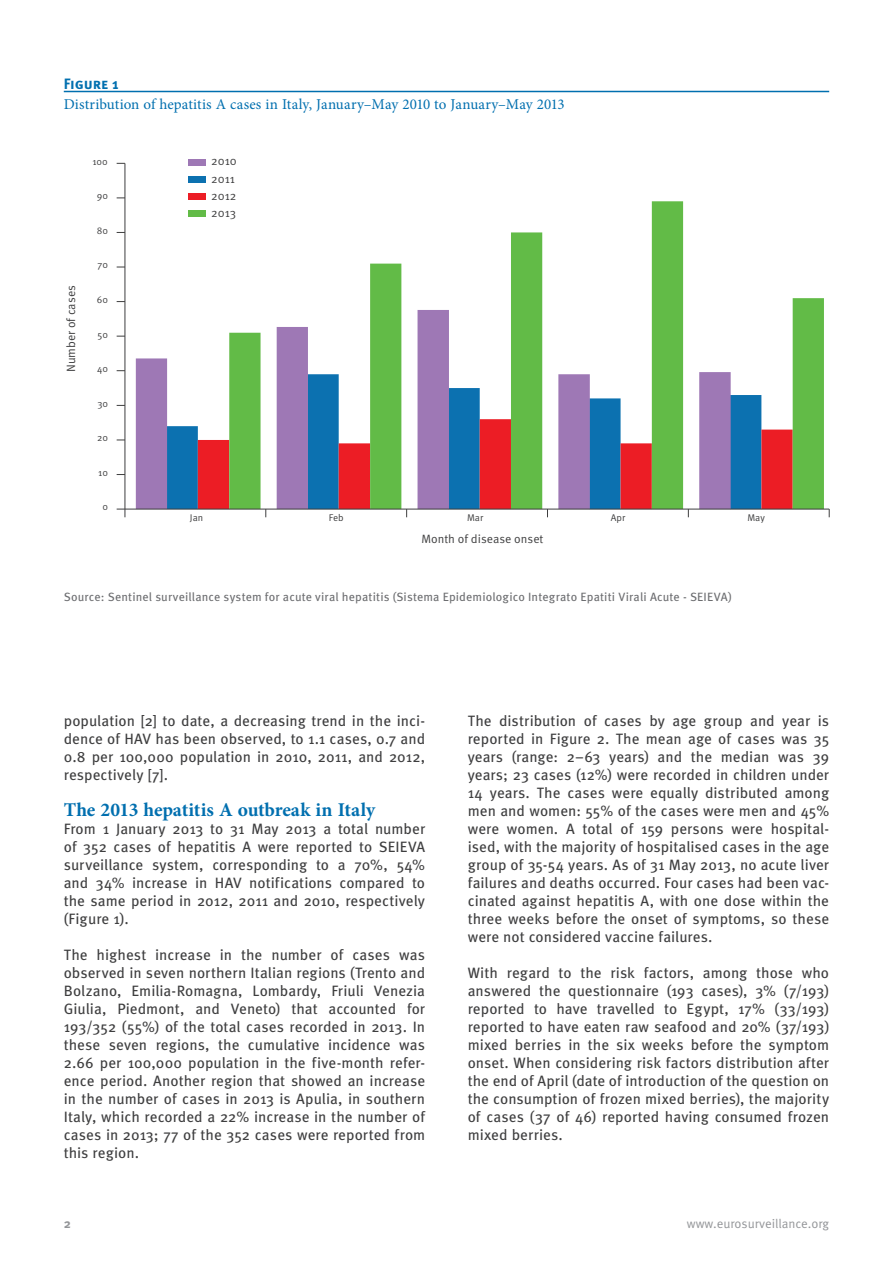
<style>
.page{position:relative;width:893px;height:1263px;background:#fff}
.page>*{position:absolute;margin:0;border:0;box-sizing:border-box;transform-origin:0 0}
.t1{font:700 19.5px "Minion Pro";letter-spacing:-.005em;color:#006faf}
.t2{font:15px/18px "Meta Pro";color:#3e3e3f;text-align:justify}
.t3{font:15px "Minion Pro";letter-spacing:.005em;color:#006faf}
.t4{font:700 15px "Meta Pro";letter-spacing:-.005em;color:#006faf}
.t5{font:12.75px "Meta Pro";color:#939598}
.t6{font:700 12.75px "Meta Pro";color:#939598}
.t7{font:12px "Meta Pro";letter-spacing:.015em;color:#6c6d70}
.t8{font:12px/17.1px "Meta Pro";color:#3e3e3f}
.t9{font:9.75px "Meta Pro";color:#3e3e3f}
</style>
<div class="page">
<hr style="left:64px;top:91px;width:765px;height:1px;background:#006faf">
<svg style="left:136px;top:358px;width:62px;height:151px;fill:#9e78b5"></svg>
<div style="left:198px;top:440px;width:31px;height:69px;background:#ec1d25"></div>
<svg style="left:229px;top:201px;width:595px;height:308px"></svg>
<hr style="left:125px;top:163px;width:1px;height:346px;background:#3e3e3f">
<hr style="left:125px;top:509px;width:704px;height:1px;background:#3e3e3f">
<svg style="left:117px;top:509px;width:9px;height:8px"></svg>
<div style="left:189px;top:176px;width:17px;height:7px;background:#0c71b0"></div>
<div style="left:189px;top:159px;width:17px;height:6px;background:#9e78b5"></div>
<div style="left:189px;top:193px;width:17px;height:7px;background:#ec1d25"></div>
<div style="left:189px;top:210px;width:17px;height:7px;background:#62bb47"></div>
<p class="t4" style="left:64px;top:74px;width:57px">Figure 1</p>
<p class="t3" style="left:64px;top:94px;width:503px">Distribution of hepatitis A cases in Italy, January–May 2010 to January–May 2013</p>
<p class="t8" style="left:63px;top:372px;width:88px;rotate:-90deg">Number of cases</p>
<p class="t9" style="left:92px;top:155px;width:17px">100</p>
<p class="t9" style="left:97px;top:190px;width:13px">90</p>
<p class="t9" style="left:97px;top:224px;width:13px">80</p>
<p class="t9" style="left:98px;top:259px;width:12px">70</p>
<p class="t9" style="left:97px;top:293px;width:13px">60</p>
<p class="t9" style="left:98px;top:328px;width:12px">50</p>
<p class="t9" style="left:97px;top:362px;width:12px">40</p>
<p class="t9" style="left:97px;top:397px;width:12px">30</p>
<p class="t9" style="left:97px;top:432px;width:13px">20</p>
<p class="t9" style="left:98px;top:466px;width:11px">10</p>
<p class="t9" style="left:103px;top:501px;width:7px">0</p>
<p class="t8" style="left:211px;top:153px;width:27px">2010</p>
<p class="t8" style="left:211px;top:187px;width:27px">2012<br>2013</p>
<p class="t8" style="left:211px;top:170px;width:26px">2011</p>
<p class="t9" style="left:190px;top:512px;width:15px">Jan</p>
<p class="t9" style="left:329px;top:512px;width:17px">Feb</p>
<p class="t9" style="left:467px;top:512px;width:18px">Mar</p>
<p class="t9" style="left:611px;top:512px;width:16px">Apr</p>
<p class="t9" style="left:747px;top:512px;width:19px">May</p>
<p class="t8" style="left:421px;top:531px;width:124px">Month of disease onset</p>
<p class="t7" style="left:64px;top:589px;width:669px">Source: Sentinel surveillance system for acute viral hepatitis (Sistema Epidemiologico Integrato Epatiti Virali Acute - SEIEVA)</p>
<p class="t2" style="left:64px;top:712px;width:363px">population [2] to date, a decreasing trend in the inci&shy;dence of HAV has been observed, to 1.1 cases, 0.7 and 0.8 per 100,000 population in 2010, 2011, and 2012, respectively [7].</p>
<h1 class="t1" style="left:64px;top:796px;width:313px">The 2013 hepatitis A outbreak in Italy</h1>
<p class="t2" style="left:64px;top:820px;width:363px">From 1 January 2013 to 31 May 2013 a total number of 352 cases of hepatitis A were reported to SEIEVA surveillance system, corresponding to a 70%, 54% and 34% increase in HAV notifications compared to the same period in 2012, 2011 and 2010, respectively (Figure 1).</p>
<p class="t2" style="left:64px;top:946px;width:363px">The highest increase in the number of cases was observed in seven northern Italian regions (Trento and Bolzano, Emilia-Romagna, Lombardy, Friuli Venezia Giulia, Piedmont, and Veneto) that accounted for 193/352 (55%) of the total cases recorded in 2013. In these seven regions, the cumulative incidence was 2.66 per 100,000 population in the five-month refer&shy;ence period. Another region that showed an increase in the number of cases in 2013 is Apulia, in southern Italy, which recorded a 22% increase in the number of cases in 2013; 77 of the 352 cases were reported from this region.</p>
<p class="t2" style="left:468px;top:712px;width:363px">The distribution of cases by age group and year is reported in Figure 2. The mean age of cases was 35 years (range: 2–63 years) and the median was 39 years; 23 cases (12%) were recorded in children under 14 years. The cases were equally distributed among men and women: 55% of the cases were men and 45% were women. A total of 159 persons were hospital&shy;ised, with the majority of hospitalised cases in the age group of 35-54 years. As of 31 May 2013, no acute liver failures and deaths occurred. Four cases had been vac&shy;cinated against hepatitis A, with one dose within the three weeks before the onset of symptoms, so these were not considered vaccine failures.</p>
<p class="t2" style="left:468px;top:964px;width:363px">With regard to the risk factors, among those who answered the questionnaire (193 cases), 3% (7/193) reported to have travelled to Egypt, 17% (33/193) reported to have eaten raw seafood and 20% (37/193) mixed berries in the six weeks before the symptom onset. When considering risk factors distribution after the end of April (date of introduction of the question on the consumption of frozen mixed berries), the majority of cases (37 of 46) reported having consumed frozen mixed berries.</p>
<p class="t6" style="left:64px;top:1215px;width:9px">2</p>
<p class="t5" style="left:687px;top:1215px;width:144px">www.eurosurveillance.org</p>
</div>
